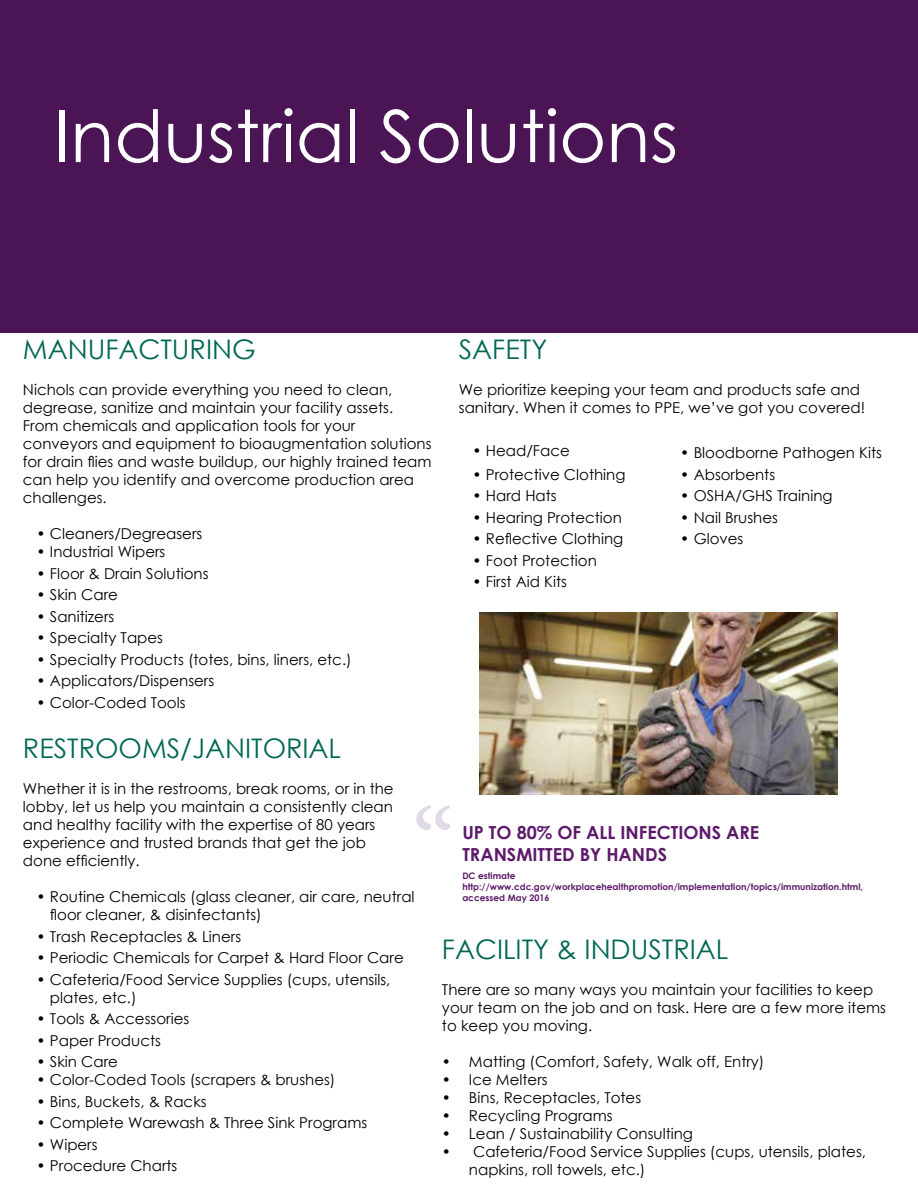
<style>
.page{position:relative;width:918px;height:1188px;background:#fff}
.page>*{position:absolute;margin:0;border:0;box-sizing:border-box;transform-origin:0 0}
.t1{font:108px "Minion Pro";color:#e1dae6}
.t2{font:72px "Century Gothic";color:#fff}
.t3{font:27px "Century Gothic";color:#006755}
.t4{font:700 18px/21.6px "Century Gothic";color:#5d196a}
.t5{font:15px/18px "Century Gothic";color:#000}
.t6{font:700 9px/10.8px "Century Gothic";color:#5d196a}
</style>
<div class="page">
<div style="left:0;top:0;width:918px;height:332px;background:#4a1455"></div>
<img style="left:480px;top:612px;width:358px;height:182px">
<h2 class="t2" style="left:54px;top:86px;width:626px">Industrial Solutions</h2>
<h3 class="t3" style="left:23px;top:331px;width:234px">MANUFACTURING</h3>
<p class="t5" style="left:23px;top:381px;width:410px">Nichols can provide everything you need to clean, degrease, sanitize and maintain your facility assets.<br>From chemicals and application tools for your conveyors and equipment to bioaugmentation solutions for drain flies and waste buildup, our highly trained team can help you identify and overcome production area challenges.</p>
<p class="t5" style="left:36px;top:525px;width:167px">• Cleaners/Degreasers</p>
<p class="t5" style="left:36px;top:543px;width:130px">• Industrial Wipers</p>
<p class="t5" style="left:36px;top:564px;width:174px">• Floor &amp; Drain Solutions</p>
<p class="t5" style="left:36px;top:586px;width:83px">• Skin Care</p>
<p class="t5" style="left:36px;top:607px;width:79px">• Sanitizers</p>
<p class="t5" style="left:36px;top:629px;width:128px">• Specialty Tapes</p>
<p class="t5" style="left:36px;top:650px;width:317px">• Specialty Products (totes, bins, liners, etc.)</p>
<p class="t5" style="left:36px;top:672px;width:179px">• Applicators/Dispensers</p>
<p class="t5" style="left:36px;top:693px;width:151px">• Color-Coded Tools</p>
<h3 class="t3" style="left:23px;top:730px;width:320px">RESTROOMS/JANITORIAL</h3>
<p class="t5" style="left:23px;top:780px;width:372px">Whether it is in the restrooms, break rooms, or in the lobby, let us help you maintain a consistently clean and healthy facility with the expertise of 80 years experience and trusted brands that get the job done efficiently.</p>
<p class="t5" style="left:50px;top:888px;width:366px;text-indent:-14px">• Routine Chemicals (glass cleaner, air care, neutral floor cleaner, &amp; disinfectants)</p>
<p class="t5" style="left:36px;top:927px;width:206px">• Trash Receptacles &amp; Liners</p>
<p class="t5" style="left:36px;top:949px;width:369px">• Periodic Chemicals for Carpet &amp; Hard Floor Care</p>
<p class="t5" style="left:50px;top:970px;width:342px;text-indent:-14px">• Cafeteria/Food Service Supplies (cups, utensils, plates, etc.)</p>
<p class="t5" style="left:36px;top:1010px;width:154px">• Tools &amp; Accessories</p>
<p class="t5" style="left:36px;top:1031px;width:126px">• Paper Products</p>
<p class="t5" style="left:36px;top:1053px;width:83px">• Skin Care</p>
<p class="t5" style="left:36px;top:1071px;width:301px">• Color-Coded Tools (scrapers &amp; brushes)</p>
<p class="t5" style="left:36px;top:1092px;width:172px">• Bins, Buckets, &amp; Racks</p>
<p class="t5" style="left:36px;top:1114px;width:332px">• Complete Warewash &amp; Three Sink Programs</p>
<p class="t5" style="left:36px;top:1135px;width:63px">• Wipers</p>
<p class="t5" style="left:36px;top:1157px;width:143px">• Procedure Charts</p>
<h3 class="t3" style="left:459px;top:331px;width:90px">SAFETY</h3>
<p class="t5" style="left:459px;top:381px;width:408px">We prioritize keeping your team and products safe and sanitary. When it comes to PPE, we’ve got you covered!</p>
<p class="t5" style="left:472px;top:441px;width:99px">• Head/Face</p>
<p class="t5" style="left:680px;top:443px;width:203px">• Bloodborne Pathogen Kits</p>
<p class="t5" style="left:680px;top:465px;width:97px">• Absorbents</p>
<p class="t5" style="left:680px;top:486px;width:154px">• OSHA/GHS Training</p>
<p class="t5" style="left:680px;top:508px;width:99px">• Nail Brushes</p>
<p class="t5" style="left:680px;top:529px;width:65px">• Gloves</p>
<p class="t5" style="left:472px;top:465px;width:155px">• Protective Clothing</p>
<p class="t5" style="left:472px;top:487px;width:86px">• Hard Hats</p>
<p class="t5" style="left:472px;top:508px;width:151px">• Hearing Protection</p>
<p class="t5" style="left:472px;top:530px;width:152px">• Reflective Clothing</p>
<p class="t5" style="left:472px;top:551px;width:126px">• Foot Protection</p>
<p class="t5" style="left:472px;top:573px;width:96px">• First Aid Kits</p>
<h1 class="t1" style="left:412px;top:776px;width:44px">“</h1>
<p class="t4" style="left:462px;top:821px;width:298px">UP TO 80% OF ALL INFECTIONS ARE<br>TRANSMITTED BY HANDS</p>
<p class="t6" style="left:462px;top:870px;width:402px">DC estimate http://www.cdc.gov/workplacehealthpromotion/implementation/topics/immunization.html, accessed May 2016</p>
<h3 class="t3" style="left:442px;top:930px;width:288px">FACILITY &amp; INDUSTRIAL</h3>
<p class="t5" style="left:442px;top:980px;width:446px">There are so many ways you maintain your facilities to keep your team on the job and on task. Here are a few more items to keep you moving.</p>
<p class="t5" style="left:442px;top:1052px;width:324px">• Matting (Comfort, Safety, Walk off, Entry)</p>
<p class="t5" style="left:442px;top:1070px;width:107px">• Ice Melters</p>
<p class="t5" style="left:442px;top:1088px;width:201px">• Bins, Receptacles, Totes</p>
<p class="t5" style="left:442px;top:1106px;width:172px">• Recycling Programs</p>
<p class="t5" style="left:442px;top:1124px;width:253px">• Lean / Sustainability Consulting</p>
<p class="t5" style="left:469px;top:1142px;width:399px;text-indent:-27px">• Cafeteria/Food Service Supplies (cups, utensils, plates, napkins, roll towels, etc.)</p>
</div>
